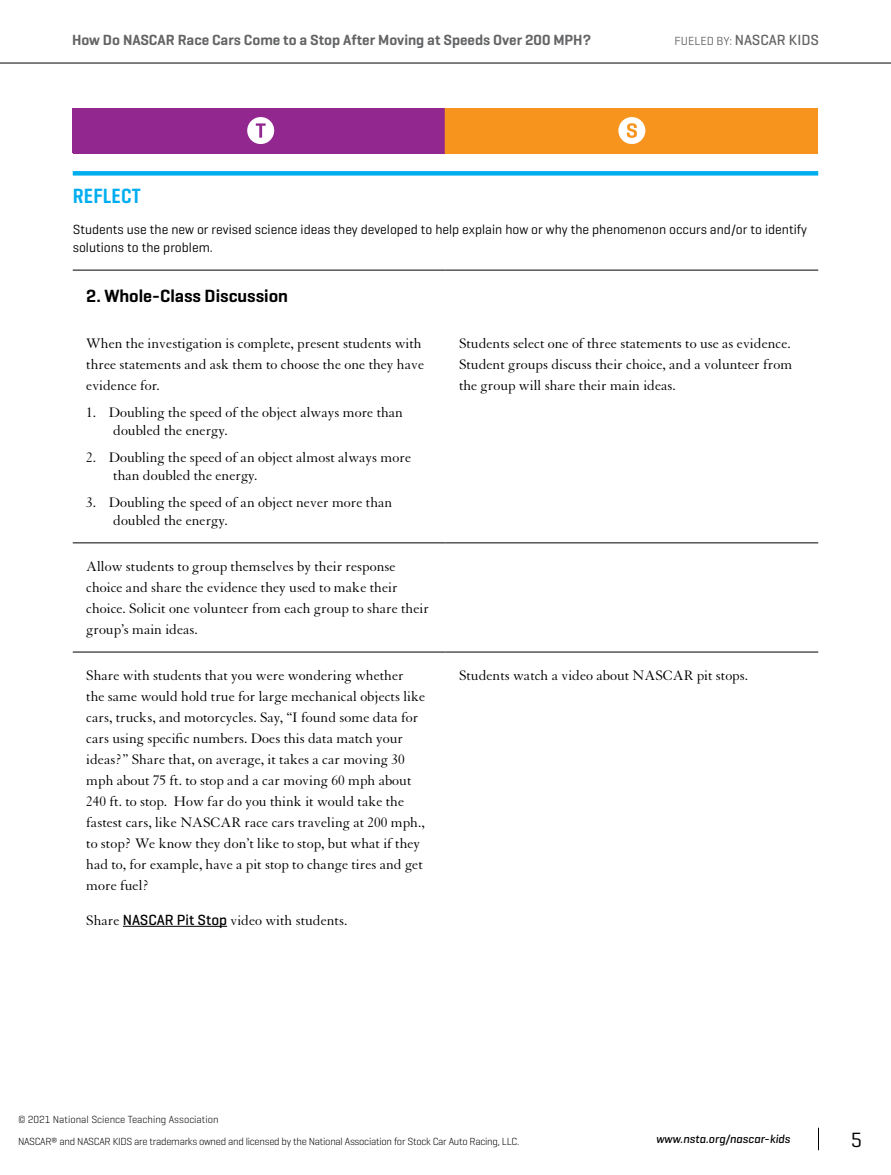
<style>
.page{position:relative;width:891px;height:1175px;background:#fff}
.page>*{position:absolute;margin:0;border:0;box-sizing:border-box;transform-origin:0 0}
.t1{font:600 21px "Geogrotesque Cond";letter-spacing:.01em;color:#00aeef}
.t2{font:21px "Geogrotesque";color:#000}
.t3{font:600 18px "Geogrotesque";color:#000}
.t4{font:15px/21px "Granjon LT Std";color:#000}
.t5{font:600 15px "Geogrotesque";color:#636466}
.t6{font:500 15px "Geogrotesque";color:#636466}
.t7{font:13.5px/18px "Geogrotesque";color:#000}
.t8{font:italic 500 12px "Geogrotesque";color:#000}
.t9{font:300 10.5px/22.5px "Geogrotesque";letter-spacing:-.025em;color:#000}
.s1{font-weight:400;font-size:12px}
.s2{font-family:"Geogrotesque";font-weight:500}
</style>
<div class="page">
<div style="left:73px;top:108px;width:373px;height:45px;background:#92278f"></div>
<div style="left:446px;top:108px;width:372px;height:45px;background:#f7941e"></div>
<hr style="left:72px;top:108px;width:2px;height:45px;background:#92278f">
<hr style="left:445px;top:108px;width:1px;height:45px;background:#f7941e">
<hr style="left:73px;top:270px;width:373px;height:1px;background:#000">
<hr style="left:446px;top:270px;width:372px;height:1px;background:#000">
<hr style="left:73px;top:651px;width:373px;height:1px;background:#000">
<hr style="left:446px;top:651px;width:372px;height:1px;background:#000">
<hr style="left:73px;top:542px;width:373px;height:1px;background:#000">
<hr style="left:446px;top:542px;width:372px;height:1px;background:#000">
<div style="left:247px;top:117px;width:27px;height:27px;background:#fff;border-radius:50%"></div>
<svg style="left:256px;top:123px;width:10px;height:15px"></svg>
<div style="left:618px;top:117px;width:27px;height:27px;background:#fff;border-radius:50%"></div>
<svg style="left:627px;top:123px;width:10px;height:15px"></svg>
<div style="left:73px;top:171px;width:745px;height:5px;background:#00aeef"></div>
<hr style="left:123px;top:926px;width:104px;height:1px;background:#000">
<svg style="left:818px;top:1127px;width:1px;height:23px"></svg>
<hr style="left:0;top:63px;width:891px;height:1px;background:#000">
<p class="t5" style="left:72px;top:30px;width:521px">How Do NASCAR Race Cars Come to a Stop After Moving at Speeds Over 200 MPH?</p>
<p class="t6" style="left:675px;top:31px;width:146px"><span class="s1">FUELED BY:</span> NASCAR KIDS</p>
<h1 class="t1" style="left:73px;top:182px;width:69px">REFLECT</h1>
<p class="t7" style="left:73px;top:220px;width:736px">Students use the new or revised science ideas they developed to help explain how or why the phenomenon occurs and/or to identify solutions to the problem.</p>
<p class="t3" style="left:86px;top:284px;width:203px">2. Whole-Class Discussion</p>
<p class="t4" style="left:86px;top:333px;width:339px">When the investigation is complete, present students with three statements and ask them to choose the one they have evidence for.</p>
<p class="t4" style="left:113px;top:403px;width:291px;line-height:18px;text-indent:-27px">1. Doubling the speed of the object always more than doubled the energy.</p>
<p class="t4" style="left:113px;top:448px;width:299px;line-height:18px;text-indent:-27px">2. Doubling the speed of an object almost always more than doubled the energy.</p>
<p class="t4" style="left:113px;top:493px;width:281px;line-height:18px;text-indent:-27px">3. Doubling the speed of an object never more than doubled the energy.</p>
<p class="t4" style="left:459px;top:333px;width:335px;text-align:justify">Students select one of three statements to use as evidence.<br>Student groups discuss their choice, and a volunteer from the group will share their main ideas.</p>
<p class="t4" style="left:86px;top:556px;width:344px">Allow students to group themselves by their response choice and share the evidence they used to make their choice. Solicit one volunteer from each group to share their group’s main ideas.</p>
<p class="t4" style="left:86px;top:665px;width:341px">Share with students that you were wondering whether the same would hold true for large mechanical objects like cars, trucks, and motorcycles. Say, “I found some data for cars using specific numbers. Does this data match your ideas?” Share that, on average, it takes a car moving 30 mph about 75 ft. to stop and a car moving 60 mph about 240 ft. to stop. How far do you think it would take the fastest cars, like NASCAR race cars traveling at 200 mph., to stop? We know they don’t like to stop, but what if they had to, for example, have a pit stop to change tires and get more fuel?</p>
<p class="t4" style="left:86px;top:910px;width:263px">Share <span class="s2">NASCAR Pit Stop</span> video with students.</p>
<p class="t4" style="left:459px;top:665px;width:291px">Students watch a video about NASCAR pit stops.</p>
<p class="t9" style="left:18px;top:1107px;width:503px">© 2021 National Science Teaching Association<br>NASCAR® and NASCAR KIDS are trademarks owned and licensed by the National Association for Stock Car Auto Racing, LLC.</p>
<p class="t8" style="left:656px;top:1131px;width:136px">www.nsta.org/nascar-kids</p>
<h1 class="t2" style="left:851px;top:1126px;width:13px">5</h1>
</div>
